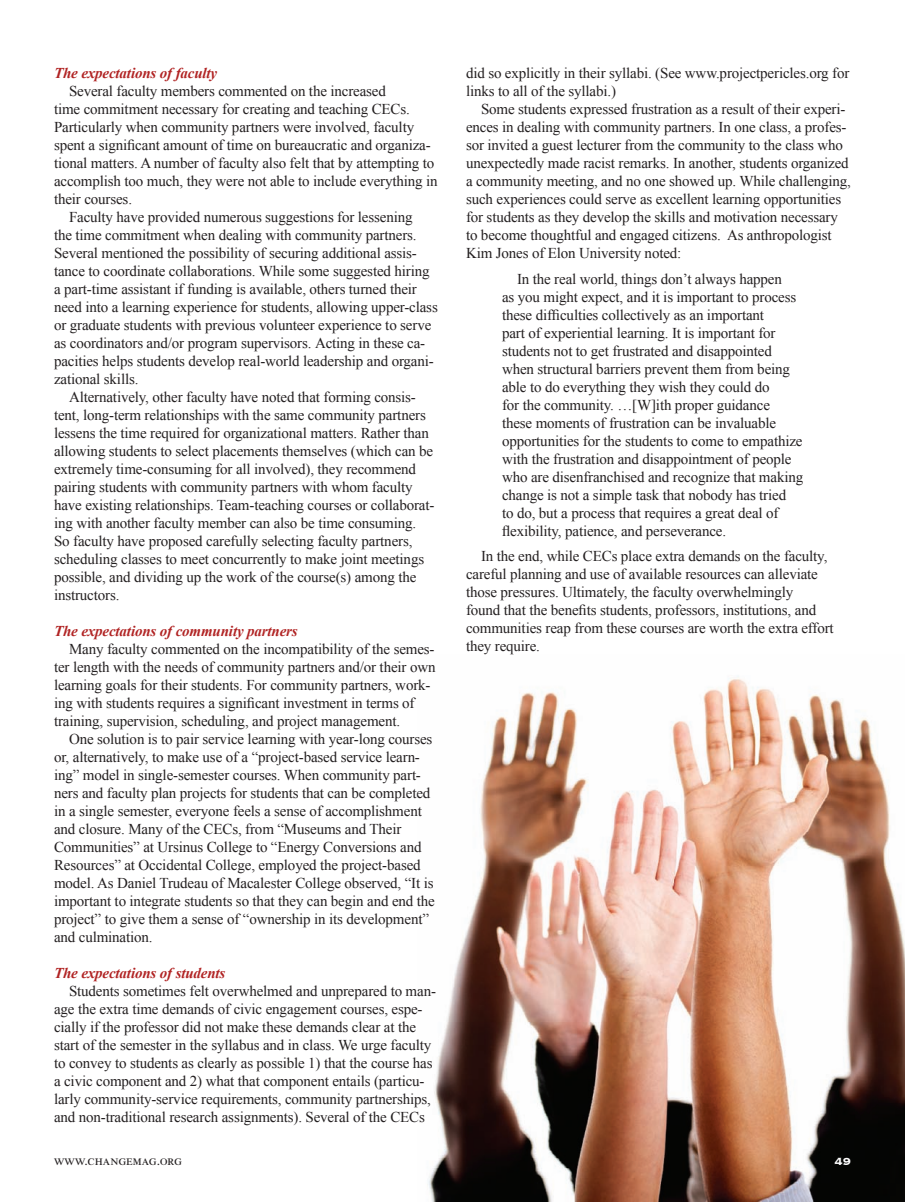
<style>
.page{position:relative;width:905px;height:1202px;background:#fff}
.page>*{position:absolute;margin:0;border:0;box-sizing:border-box;transform-origin:0 0}
.t1{font:15px/18px "Times New Roman";letter-spacing:-.01em;color:#231f20}
.t2{font:italic 700 15px "Times New Roman";letter-spacing:-.01em;color:#b12424}
.t3{font:13.5px "Times Roman SC";color:#231f20}
.t4{font:700 13.5px "Copperplate";color:#fff}
</style>
<div class="page">
<img style="left:428px;top:676px;width:476px;height:526px">
<p class="t2" style="left:54px;top:62px;width:165px">The expectations of faculty</p>
<p class="t1" style="left:69px;top:81px;width:318px">Several faculty members commented on the increased</p>
<p class="t1" style="left:54px;top:99px;width:357px">time commitment necessary for creating and teaching CECs.</p>
<p class="t1" style="left:54px;top:117px;width:361px">Particularly when community partners were involved, faculty</p>
<p class="t1" style="left:54px;top:135px;width:378px">spent a significant amount of time on bureaucratic and organiza-</p>
<p class="t1" style="left:54px;top:153px;width:382px">tional matters. A number of faculty also felt that by attempting to</p>
<p class="t1" style="left:54px;top:171px;width:385px">accomplish too much, they were not able to include everything in</p>
<p class="t1" style="left:54px;top:189px;width:80px">their courses.</p>
<p class="t1" style="left:69px;top:207px;width:345px">Faculty have provided numerous suggestions for lessening</p>
<p class="t1" style="left:54px;top:225px;width:364px">the time commitment when dealing with community partners.</p>
<p class="t1" style="left:54px;top:243px;width:364px">Several mentioned the possibility of securing additional assis-</p>
<p class="t1" style="left:54px;top:261px;width:377px">tance to coordinate collaborations. While some suggested hiring</p>
<p class="t1" style="left:54px;top:279px;width:364px">a part-time assistant if funding is available, others turned their</p>
<p class="t1" style="left:54px;top:297px;width:385px">need into a learning experience for students, allowing upper-class</p>
<p class="t1" style="left:54px;top:315px;width:379px">or graduate students with previous volunteer experience to serve</p>
<p class="t1" style="left:54px;top:333px;width:373px">as coordinators and/or program supervisors. Acting in these ca-</p>
<p class="t1" style="left:54px;top:351px;width:381px">pacities helps students develop real-world leadership and organi-</p>
<p class="t1" style="left:54px;top:369px;width:86px">zational skills.</p>
<p class="t1" style="left:69px;top:387px;width:348px">Alternatively, other faculty have noted that forming consis-</p>
<p class="t1" style="left:54px;top:405px;width:373px">tent, long-term relationships with the same community partners</p>
<p class="t1" style="left:54px;top:423px;width:376px">lessens the time required for organizational matters. Rather than</p>
<p class="t1" style="left:54px;top:441px;width:380px">allowing students to select placements themselves (which can be</p>
<p class="t1" style="left:54px;top:459px;width:363px">extremely time-consuming for all involved), they recommend</p>
<p class="t1" style="left:54px;top:477px;width:360px">pairing students with community partners with whom faculty</p>
<p class="t1" style="left:54px;top:495px;width:382px">have existing relationships. Team-teaching courses or collaborat-</p>
<p class="t1" style="left:54px;top:513px;width:364px">ing with another faculty member can also be time consuming.</p>
<p class="t1" style="left:54px;top:531px;width:360px">So faculty have proposed carefully selecting faculty partners,</p>
<p class="t1" style="left:54px;top:549px;width:371px">scheduling classes to meet concurrently to make joint meetings</p>
<p class="t1" style="left:54px;top:567px;width:364px">possible, and dividing up the work of the course(s) among the</p>
<p class="t1" style="left:54px;top:585px;width:67px">instructors.</p>
<p class="t2" style="left:54px;top:620px;width:245px">The expectations of community partners</p>
<p class="t1" style="left:54px;top:639px;width:383px;text-indent:15px">Many faculty commented on the incompatibility of the semes&shy;ter length with the needs of community partners and/or their own learning goals for their students. For community partners, work&shy;ing with students requires a significant investment in terms of training, supervision, scheduling, and project management.</p>
<p class="t1" style="left:54px;top:729px;width:382px;text-indent:15px">One solution is to pair service learning with year-long courses or, alternatively, to make use of a “project-based service learn&shy;ing” model in single-semester courses. When community part&shy;ners and faculty plan projects for students that can be completed in a single semester, everyone feels a sense of accomplishment and closure. Many of the CECs, from “Museums and Their Communities” at Ursinus College to “Energy Conversions and Resources” at Occidental College, employed the project-based model. As Daniel Trudeau of Macalester College observed, “It is important to integrate students so that they can begin and end the project” to give them a sense of “ownership in its development” and culmination.</p>
<p class="t2" style="left:54px;top:962px;width:173px">The expectations of students</p>
<p class="t1" style="left:54px;top:981px;width:383px;text-indent:15px">Students sometimes felt overwhelmed and unprepared to man&shy;age the extra time demands of civic engagement courses, espe&shy;cially if the professor did not make these demands clear at the start of the semester in the syllabus and in class. We urge faculty to convey to students as clearly as possible 1) that the course has a civic component and 2) what that component entails (particu&shy;larly community-service requirements, community partnerships, and non-traditional research assignments). Several of the CECs</p>
<p class="t1" style="left:466px;top:64px;width:385px">did so explicitly in their syllabi. (See www.projectpericles.org for links to all of the syllabi.)</p>
<p class="t1" style="left:466px;top:100px;width:386px;text-indent:15px">Some students expressed frustration as a result of their experi&shy;ences in dealing with community partners. In one class, a profes&shy;sor invited a guest lecturer from the community to the class who unexpectedly made racist remarks. In another, students organized a community meeting, and no one showed up. While challenging, such experiences could serve as excellent learning opportunities for students as they develop the skills and motivation necessary to become thoughtful and engaged citizens. As anthropologist Kim Jones of Elon University noted:</p>
<p class="t1" style="left:502px;top:269px;width:303px;text-indent:15px">In the real world, things don’t always happen<br>as you might expect, and it is important to process these difficulties collectively as an important<br>part of experiential learning. It is important for students not to get frustrated and disappointed when structural barriers prevent them from being able to do everything they wish they could do<br>for the community. …[W]ith proper guidance these moments of frustration can be invaluable opportunities for the students to come to empathize with the frustration and disappointment of people who are disenfranchised and recognize that making change is not a simple task that nobody has tried<br>to do, but a process that requires a great deal of flexibility, patience, and perseverance.</p>
<p class="t1" style="left:466px;top:547px;width:369px;text-indent:15px">In the end, while CECs place extra demands on the faculty, careful planning and use of available resources can alleviate those pressures. Ultimately, the faculty overwhelmingly<br>found that the benefits students, professors, institutions, and communities reap from these courses are worth the extra effort they require.</p>
<p class="t3" style="left:54px;top:1152px;width:129px">www.changemag.org</p>
<p class="t4" style="left:834px;top:1152px;width:18px">49</p>
</div>
